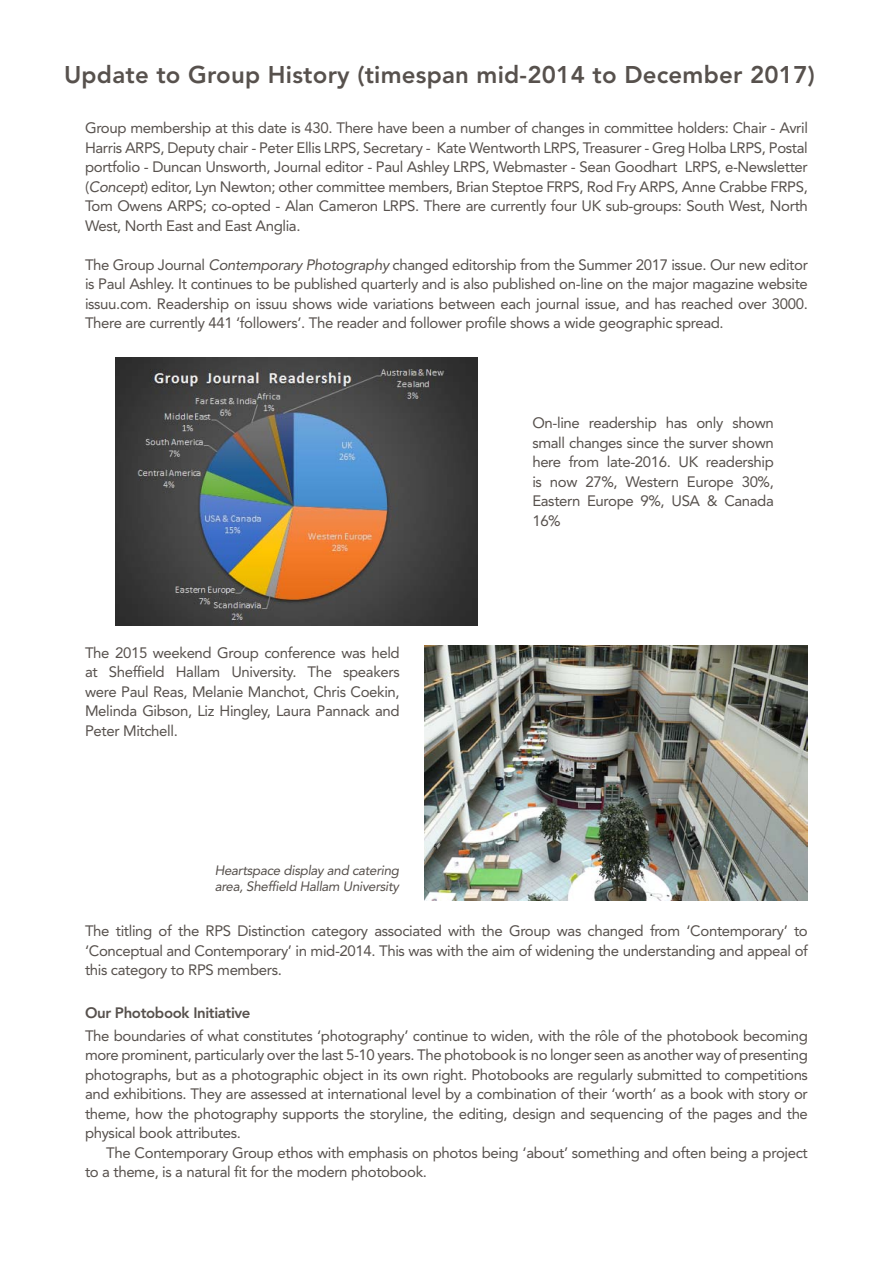
<style>
.page{position:relative;width:893px;height:1263px;background:#fff}
.page>*{position:absolute;margin:0;border:0;box-sizing:border-box;transform-origin:0 0}
.t1{font:800 24px "Avenir LT Std";letter-spacing:.01em;color:#57514d}
.t2{font:15px/19.5px "Avenir LT Std";letter-spacing:-.025em;color:#57514d;text-align:justify}
.t3{font:800 15px "Avenir LT Std";letter-spacing:-.025em;color:#57514d}
.t4{font:italic 13.5px/16.2px "Avenir LT Std";letter-spacing:-.025em;color:#57514d}
.s1{font-style:italic}
</style>
<div class="page">
<img style="left:116px;top:357px;width:361px;height:268px">
<img style="left:425px;top:646px;width:383px;height:255px">
<h1 class="t1" style="left:64px;top:60px;width:752px">Update to Group History (timespan mid-2014 to December 2017)</h1>
<p class="t2" style="left:85px;top:119px;width:724px">Group membership at this date is 430. There have been a number of changes in committee holders: Chair - Avril Harris ARPS, Deputy chair - Peter Ellis LRPS, Secretary - Kate Wentworth LRPS, Treasurer - Greg Holba LRPS, Postal portfolio - Duncan Unsworth, Journal editor - Paul Ashley LRPS, Webmaster - Sean Goodhart LRPS, e-Newsletter (<span class="s1">Concept</span>) editor, Lyn Newton; other committee members, Brian Steptoe FRPS, Rod Fry ARPS, Anne Crabbe FRPS, Tom Owens ARPS; co-opted - Alan Cameron LRPS. There are currently four UK sub-groups: South West, North West, North East and East Anglia.</p>
<p class="t2" style="left:85px;top:255px;width:724px">The Group Journal <span class="s1">Contemporary Photography</span> changed editorship from the Summer 2017 issue. Our new editor is Paul Ashley. It continues to be published quarterly and is also published on-line on the major magazine website issuu.com. Readership on issuu shows wide variations between each journal issue, and has reached over 3000.<br>There are currently 441 ‘followers’. The reader and follower profile shows a wide geographic spread.</p>
<p class="t2" style="left:85px;top:643px;width:316px">The 2015 weekend Group conference was held at Sheffield Hallam University. The speakers were Paul Reas, Melanie Manchot, Chris Coekin, Melinda Gibson, Liz Hingley, Laura Pannack and Peter Mitchell.</p>
<p class="t2" style="left:532px;top:413px;width:243px">On-line readership has only shown small changes since the surver shown here from late-2016. UK readership is now 27%, Western Europe 30%, Eastern Europe 9%, USA &amp; Canada 16%</p>
<p class="t4" style="left:215px;top:862px;width:186px">Heartspace display and catering area, Sheffield Hallam University</p>
<p class="t2" style="left:85px;top:921px;width:724px">The titling of the RPS Distinction category associated with the Group was changed from ‘Contemporary’ to ‘Conceptual and Contemporary’ in mid-2014. This was with the aim of widening the understanding and appeal of this category to RPS members.</p>
<p class="t3" style="left:85px;top:1004px;width:167px">Our Photobook Initiative</p>
<p class="t2" style="left:85px;top:1026px;width:724px">The boundaries of what constitutes ‘photography’ continue to widen, with the rôle of the photobook becoming more prominent, particularly over the last 5-10 years. The photobook is no longer seen as another way of presenting photographs, but as a photographic object in its own right. Photobooks are regularly submitted to competitions and exhibitions. They are assessed at international level by a combination of their ‘worth’ as a book with story or theme, how the photography supports the storyline, the editing, design and sequencing of the pages and the physical book attributes.</p>
<p class="t2" style="left:85px;top:1143px;width:724px;text-indent:21px">The Contemporary Group ethos with emphasis on photos being ‘about’ something and often being a project to a theme, is a natural fit for the modern photobook.</p>
</div>
